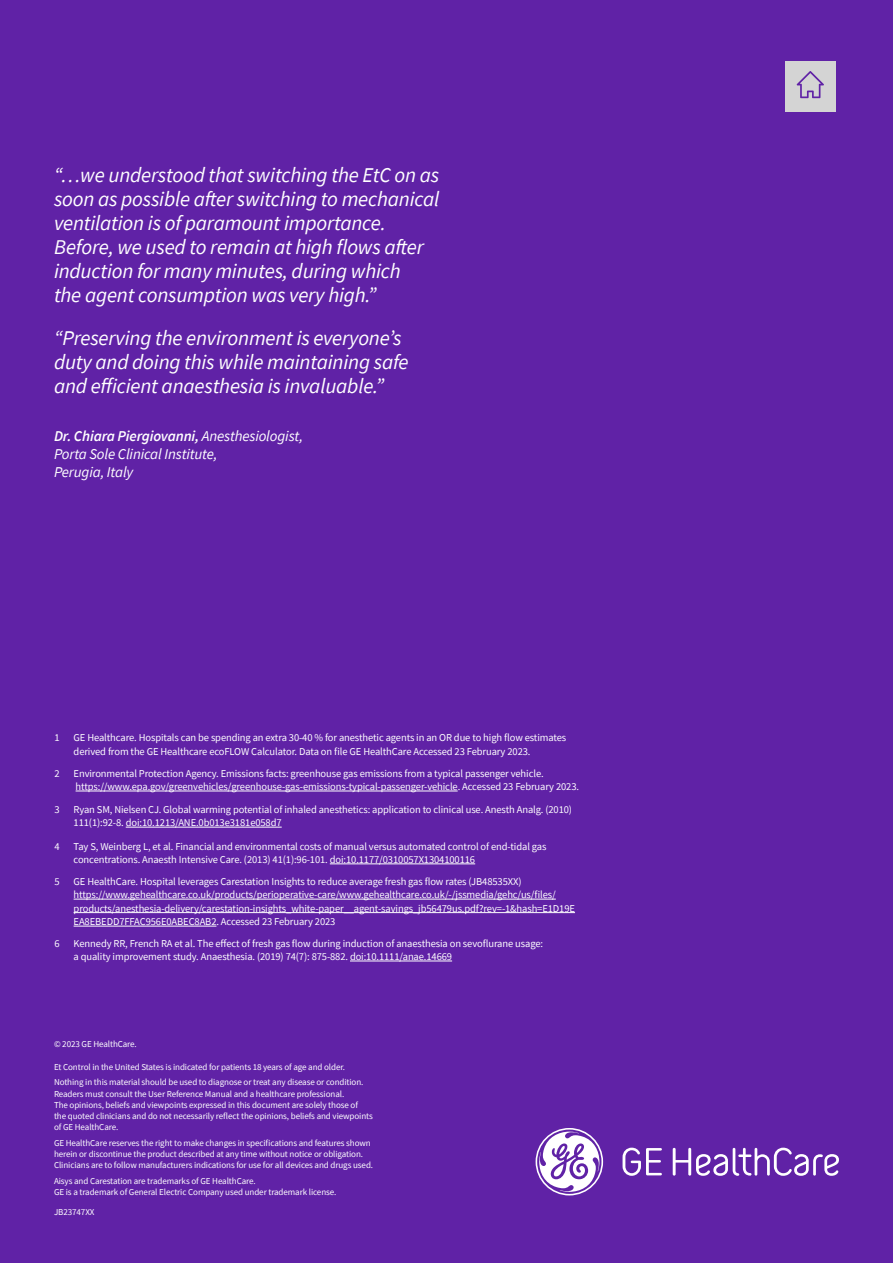
<style>
.page{position:relative;width:893px;height:1263px;background:#6022a6}
.page>*{position:absolute;margin:0;border:0;box-sizing:border-box;transform-origin:0 0}
.Quote_14_16{font:italic 21px/24px "Source Sans Pro";letter-spacing:-.01em;color:#fff}
.Quote_14_16-2{font:italic 15px/18px "Source Sans Pro";letter-spacing:-.01em;color:#fff}
.Caption_7_9{font:10.5px/13.5px "Source Sans Pro";letter-spacing:-.01em;color:#fff}
.Copyright_Line___Par{font:9px/11.2px "Source Sans Pro";letter-spacing:-.01em;color:#fff}
.s1{font-weight:600}
</style>
<div class="page">
<svg style="left:536px;top:1128px;width:303px;height:67px"></svg>
<hr style="left:76px;top:791px;width:382px;height:1px;background:#fff">
<hr style="left:126px;top:827px;width:156px;height:1px;background:#fff">
<hr style="left:330px;top:863px;width:145px;height:1px;background:#fff">
<hr style="left:74px;top:899px;width:482px;height:1px;background:#fff">
<hr style="left:74px;top:912px;width:501px;height:1px;background:#fff">
<hr style="left:74px;top:926px;width:142px;height:1px;background:#fff">
<hr style="left:350px;top:961px;width:102px;height:1px;background:#fff">
<div style="left:785px;top:61px;width:51px;height:51px;background:#d4d4d4"></div>
<svg style="left:797px;top:71px;width:27px;height:27px"></svg>
<p class="Quote_14_16" style="left:54px;top:163px;width:387px">“…we understood that switching the EtC on as soon as possible after switching to mechanical ventilation is of paramount importance.<br>Before, we used to remain at high flows after induction for many minutes, during which<br>the agent consumption was very high.”</p>
<p class="Quote_14_16" style="left:54px;top:326px;width:356px">“Preserving the environment is everyone’s duty and doing this while maintaining safe and efficient anaesthesia is invaluable.”</p>
<p class="Quote_14_16-2" style="left:54px;top:427px;width:251px"><span class="s1">Dr. Chiara Piergiovanni,</span> Anesthesiologist,<br>Porta Sole Clinical Institute,<br>Perugia, Italy</p>
<p class="Caption_7_9" style="left:55px;top:731px;width:7px">1</p>
<p class="Caption_7_9" style="left:74px;top:731px;width:494px">GE Healthcare. Hospitals can be spending an extra 30-40 % for anesthetic agents in an OR due to high flow estimates derived from the GE Healthcare ecoFLOW Calculator. Data on file GE HealthCare Accessed 23 February 2023.</p>
<p class="Caption_7_9" style="left:55px;top:766px;width:7px">2</p>
<p class="Caption_7_9" style="left:74px;top:766px;width:472px">Environmental Protection Agency. Emissions facts: greenhouse gas emissions from a typical passenger vehicle.</p>
<p class="Caption_7_9" style="left:76px;top:780px;width:505px">https://www.epa.gov/greenvehicles/greenhouse-gas-emissions-typical-passenger-vehicle. Accessed 23 February 2023.</p>
<p class="Caption_7_9" style="left:55px;top:802px;width:7px">3</p>
<p class="Caption_7_9" style="left:74px;top:802px;width:500px">Ryan SM, Nielsen CJ. Global warming potential of inhaled anesthetics: application to clinical use. Anesth Analg. (2010)<br>111(1):92-8. doi:10.1213/ANE.0b013e3181e058d7</p>
<p class="Caption_7_9" style="left:55px;top:839px;width:7px">4</p>
<p class="Caption_7_9" style="left:74px;top:839px;width:474px">Tay S, Weinberg L, et al. Financial and environmental costs of manual versus automated control of end-tidal gas concentrations. Anaesth Intensive Care. (2013) 41(1):96-101. doi:10.1177/0310057X1304100116</p>
<p class="Caption_7_9" style="left:55px;top:874px;width:7px">5</p>
<p class="Caption_7_9" style="left:74px;top:874px;width:503px">GE HealthCare. Hospital leverages Carestation Insights to reduce average fresh gas flow rates (JB48535XX) https://www.gehealthcare.co.uk/products/perioperative-care/www.gehealthcare.co.uk/-/jssmedia/gehc/us/files/ products/anesthesia-delivery/carestation-insights_white-paper__agent-savings_jb56479us.pdf?rev=-1&amp;hash=E1D19E EA8EBEDD7FFAC956E0ABEC8AB2. Accessed 23 February 2023</p>
<p class="Caption_7_9" style="left:55px;top:936px;width:7px">6</p>
<p class="Caption_7_9" style="left:74px;top:936px;width:471px">Kennedy RR, French RA et al. The effect of fresh gas flow during induction of anaesthesia on sevoflurane usage: a quality improvement study. Anaesthesia. (2019) 74(7): 875-882. doi:10.1111/anae.14669</p>
<p class="Copyright_Line___Par" style="left:54px;top:1039px;width:84px">© 2023 GE HealthCare.</p>
<p class="Copyright_Line___Par" style="left:54px;top:1061px;width:293px">Et Control in the United States is indicated for patients 18 years of age and older.</p>
<p class="Copyright_Line___Par" style="left:54px;top:1077px;width:320px">Nothing in this material should be used to diagnose or treat any disease or condition.<br>Readers must consult the User Reference Manual and a healthcare professional.<br>The opinions, beliefs and viewpoints expressed in this document are solely those of<br>the quoted clinicians and do not necessarily reflect the opinions, beliefs and viewpoints of GE HealthCare.</p>
<p class="Copyright_Line___Par" style="left:54px;top:1137px;width:321px">GE HealthCare reserves the right to make changes in specifications and features shown herein or discontinue the product described at any time without notice or obligation.<br>Clinicians are to follow manufacturers indications for use for all devices and drugs used.</p>
<p class="Copyright_Line___Par" style="left:54px;top:1175px;width:284px">Aisys and Carestation are trademarks of GE HealthCare.<br>GE is a trademark of General Electric Company used under trademark license.</p>
<p class="Copyright_Line___Par" style="left:54px;top:1206px;width:42px">JB23747XX</p>
</div>
